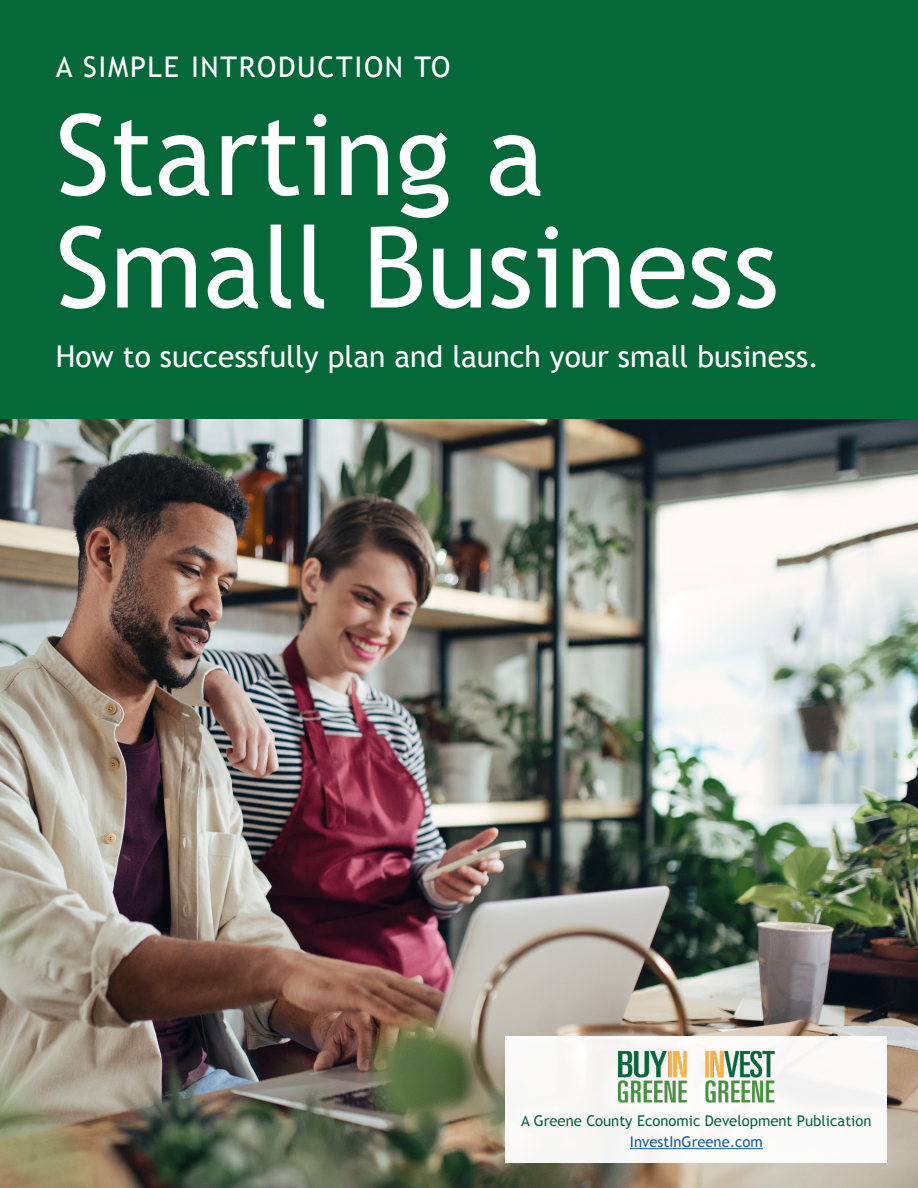
<style>
.page{position:relative;width:918px;height:1188px;background:#fff}
.page>*{position:absolute;margin:0;border:0;box-sizing:border-box;transform-origin:0 0}
.t1{font:112.5px/112.5px "Trebuchet MS";color:#fff}
.t2{font:30px "Trebuchet MS";color:#fff}
.t3{font:28.5px "Trebuchet MS";letter-spacing:.06em;color:#fff}
.t4{font:14.85px "Trebuchet MS";color:#056839}
.t5{font:14.85px "Trebuchet MS";color:#175d9e}
</style>
<div class="page">
<div style="left:0;top:0;width:918px;height:421px;background:#056839"></div>
<img style="left:0;top:419px;width:918px;height:769px">
<div style="left:506px;top:1037px;width:381px;height:126px;background:#fbf9f8"></div>
<img style="left:617px;top:1050px;width:158px;height:53px">
<hr style="left:630px;top:1148px;width:133px;height:1px;background:#175d9e">
<p class="t3" style="left:56px;top:50px;width:396px">A SIMPLE INTRODUCTION TO</p>
<p class="t1" style="left:56px;top:100px;width:725px">Starting a<br>Small Business</p>
<p class="t2" style="left:56px;top:339px;width:765px">How to successfully plan and launch your small business.</p>
<p class="t4" style="left:521px;top:1112px;width:352px">A Greene County Economic Development Publication</p>
<p class="t5" style="left:630px;top:1133px;width:135px">InvestInGreene.com</p>
</div>
